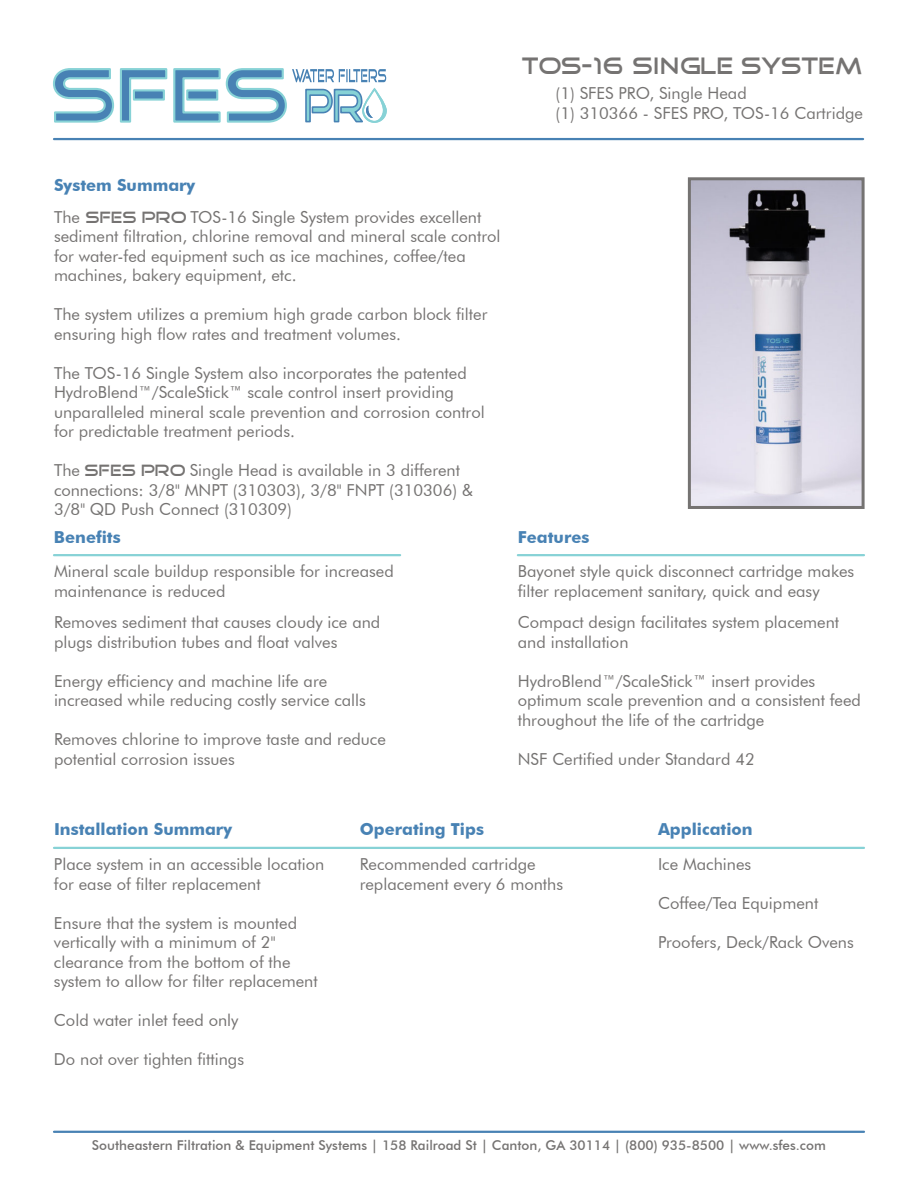
<style>
.page{position:relative;width:918px;height:1188px;background:#fff}
.page>*{position:absolute;margin:0;border:0;box-sizing:border-box;transform-origin:0 0}
.t1{font:24px "Good Times";color:#757372}
.t2{font:16.5px/19.5px "Futura BT";color:#757372}
.t3{font:700 16.5px "Futura BT";color:#4882b4}
.t4{font:500 13.5px "Futura BT";color:#757372}
.s1{font-weight:700;color:#4882b4}
.s2{font-family:"Good Times"}
</style>
<div class="page">
<img style="left:692px;top:181px;width:169px;height:324px">
<hr style="left:54px;top:138px;width:809px;height:2px;background:#4882b4">
<hr style="left:54px;top:847px;width:810px;height:2px;background:#87d2d6">
<hr style="left:518px;top:554px;width:346px;height:2px;background:#87d2d6">
<hr style="left:54px;top:554px;width:346px;height:2px;background:#87d2d6">
<hr style="left:54px;top:1131px;width:810px;height:2px;background:#4882b4">
<div style="left:688px;top:177px;width:177px;height:332px;border:3px solid #757372"></div>
<svg style="left:53px;top:68px;width:334px;height:55px"></svg>
<p class="t2" style="left:54px;top:171px;width:429px;line-height:31.5px"><span class="s1">System Summary<br></span>The <span class="s2">SFES PRO</span> TOS-16 Single System provides excellent</p>
<p class="t2" style="left:54px;top:228px;width:448px">sediment filtration, chlorine removal and mineral scale control for water-fed equipment such as ice machines, coffee/tea machines, bakery equipment, etc.</p>
<p class="t2" style="left:54px;top:306px;width:435px">The system utilizes a premium high grade carbon block filter ensuring high flow rates and treatment volumes.</p>
<p class="t2" style="left:54px;top:365px;width:432px">The TOS-16 Single System also incorporates the patented HydroBlend™/ScaleStick™ scale control insert providing unparalleled mineral scale prevention and corrosion control for predictable treatment periods.</p>
<p class="t2" style="left:54px;top:462px;width:421px">The <span class="s2">SFES PRO</span> Single Head is available in 3 different connections: 3/8" MNPT (310303), 3/8" FNPT (310306) &amp;<br>3/8" QD Push Connect (310309)</p>
<h1 class="t1" style="left:522px;top:58px;width:343px">TOS-16 SINGLE SYSTEM</h1>
<p class="t2" style="left:556px;top:85px;width:309px">(1) SFES PRO, Single Head<br>(1) 310366 - SFES PRO, TOS-16 Cartridge</p>
<p class="t3" style="left:54px;top:530px;width:68px">Benefits</p>
<p class="t3" style="left:518px;top:530px;width:73px">Features</p>
<p class="t2" style="left:54px;top:563px;width:341px">Mineral scale buildup responsible for increased maintenance is reduced</p>
<p class="t2" style="left:54px;top:614px;width:328px">Removes sediment that causes cloudy ice and plugs distribution tubes and float valves</p>
<p class="t2" style="left:54px;top:673px;width:313px">Energy efficiency and machine life are increased while reducing costly service calls</p>
<p class="t2" style="left:54px;top:731px;width:333px">Removes chlorine to improve taste and reduce potential corrosion issues</p>
<p class="t2" style="left:518px;top:563px;width:338px">Bayonet style quick disconnect cartridge makes filter replacement sanitary, quick and easy</p>
<p class="t2" style="left:518px;top:614px;width:323px">Compact design facilitates system placement and installation</p>
<p class="t2" style="left:518px;top:673px;width:345px">HydroBlend™/ScaleStick™ insert provides optimum scale prevention and a consistent feed throughout the life of the cartridge</p>
<p class="t2" style="left:518px;top:751px;width:238px">NSF Certified under Standard 42</p>
<p class="t3" style="left:54px;top:823px;width:180px">Installation Summary</p>
<p class="t3" style="left:360px;top:823px;width:126px">Operating Tips</p>
<p class="t3" style="left:658px;top:823px;width:96px">Application</p>
<p class="t2" style="left:54px;top:856px;width:272px">Place system in an accessible location for ease of filter replacement</p>
<p class="t2" style="left:54px;top:915px;width:265px">Ensure that the system is mounted vertically with a minimum of 2" clearance from the bottom of the system to allow for filter replacement</p>
<p class="t2" style="left:54px;top:1012px;width:186px">Cold water inlet feed only</p>
<p class="t2" style="left:54px;top:1051px;width:192px">Do not over tighten fittings</p>
<p class="t2" style="left:360px;top:856px;width:205px">Recommended cartridge replacement every 6 months</p>
<p class="t2" style="left:658px;top:856px;width:95px">Ice Machines</p>
<p class="t2" style="left:658px;top:895px;width:162px">Coffee/Tea Equipment</p>
<p class="t2" style="left:658px;top:934px;width:197px">Proofers, Deck/Rack Ovens</p>
<p class="t4" style="left:92px;top:1140px;width:735px">Southeastern Filtration &amp; Equipment Systems | 158 Railroad St | Canton, GA 30114 | (800) 935-8500 | www.sfes.com</p>
</div>
